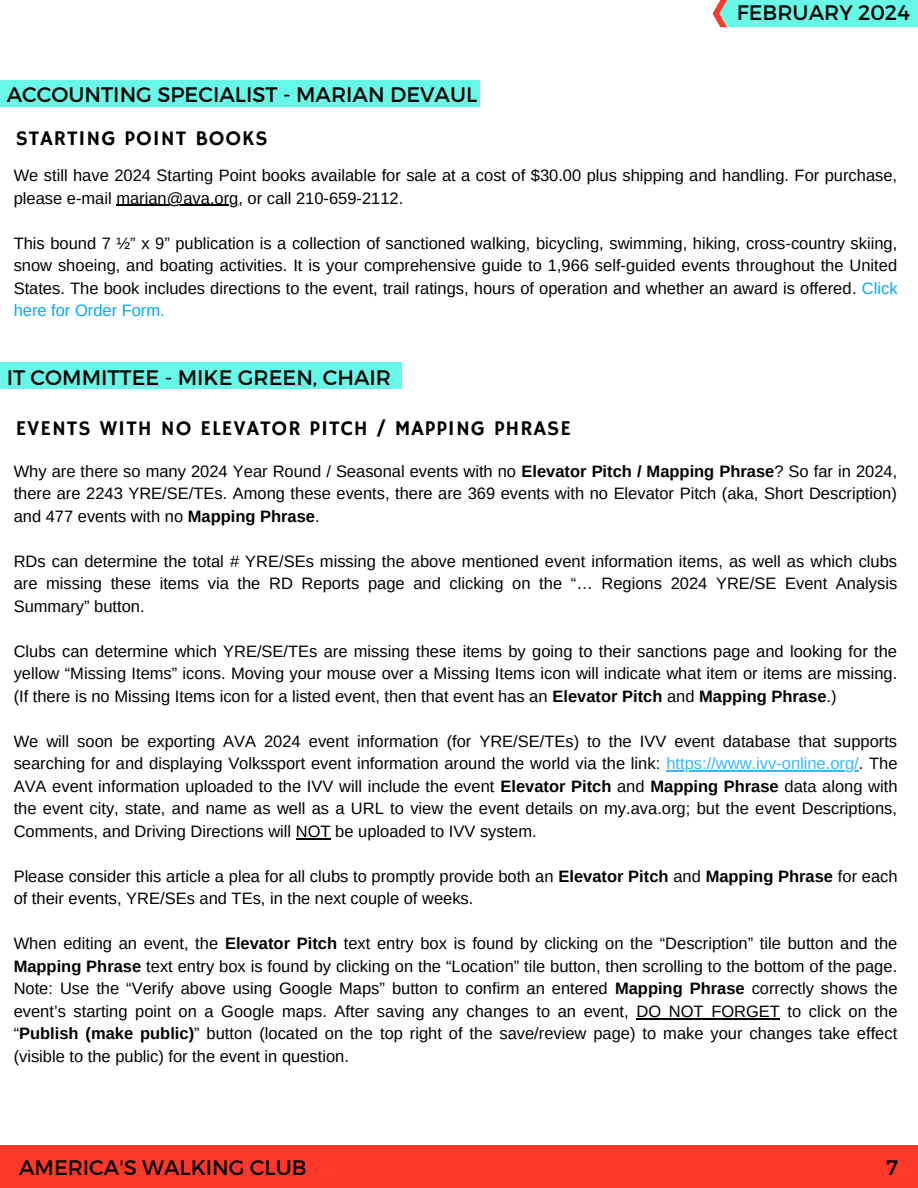
<style>
.page{position:relative;width:918px;height:1188px;background:#fff}
.page>*{position:absolute;margin:0;border:0;box-sizing:border-box;transform-origin:0 0}
.t1{font:21px "Montserrat";color:#000}
.t2{font:21px "Hammersmith One";letter-spacing:.05em;color:#000}
.t3{font:16.5px/22.5px "Arimo";color:#000;text-align:justify}
.s1{color:#03a9f4}
.s2{font-weight:700}
.s3{color:#38b6ff}
</style>
<div class="page">
<div style="left:0;top:1145px;width:918px;height:43px;background:#ff3829"></div>
<div style="left:0;top:81px;width:479px;height:25px;background:#68f8e7"></div>
<hr style="left:116px;top:205px;width:122px;height:1px;background:#000">
<div style="left:713px;top:0;width:205px;height:27px;background:#68f8e7"></div>
<div style="left:0;top:363px;width:402px;height:26px;background:#68f8e7"></div>
<hr style="left:666px;top:771px;width:193px;height:1px;background:#38b6ff">
<hr style="left:296px;top:838px;width:35px;height:1px;background:#000">
<hr style="left:637px;top:1018px;width:143px;height:1px;background:#000">
<p class="t1" style="left:737px;top:-1px;width:175px">FEBRUARY 2024</p>
<p class="t1" style="left:7px;top:81px;width:472px">ACCOUNTING SPECIALIST - MARIAN DEVAUL</p>
<p class="t2" style="left:16px;top:127px;width:254px">STARTING POINT BOOKS</p>
<p class="t3" style="left:14px;top:164px;width:885px">We still have 2024 Starting Point books available for sale at a cost of $30.00 plus shipping and handling. For purchase, please e-mail marian@ava.org, or call 210-659-2112.</p>
<p class="t3" style="left:14px;top:232px;width:886px">This bound 7 ½” x 9” publication is a collection of sanctioned walking, bicycling, swimming, hiking, cross-country skiing, snow shoeing, and boating activities. It is your comprehensive guide to 1,966 self-guided events throughout the United States. The book includes directions to the event, trail ratings, hours of operation and whether an award is offered. <span class="s1">Click here for Order Form.</span></p>
<p class="t1" style="left:7px;top:363px;width:386px">IT COMMITTEE - MIKE GREEN, CHAIR</p>
<p class="t2" style="left:16px;top:416px;width:557px">EVENTS WITH NO ELEVATOR PITCH / MAPPING PHRASE</p>
<p class="t3" style="left:14px;top:460px;width:885px">Why are there so many 2024 Year Round / Seasonal events with no <span class="s2">Elevator Pitch / Mapping Phrase</span>? So far in 2024, there are 2243 YRE/SE/TEs. Among these events, there are 369 events with no Elevator Pitch (aka, Short Description) and 477 events with no <span class="s2">Mapping Phrase</span>.</p>
<p class="t3" style="left:14px;top:550px;width:885px">RDs can determine the total # YRE/SEs missing the above mentioned event information items, as well as which clubs are missing these items via the RD Reports page and clicking on the “… Regions 2024 YRE/SE Event Analysis Summary” button.</p>
<p class="t3" style="left:14px;top:640px;width:885px">Clubs can determine which YRE/SE/TEs are missing these items by going to their sanctions page and looking for the yellow “Missing Items” icons. Moving your mouse over a Missing Items icon will indicate what item or items are missing. (If there is no Missing Items icon for a listed event, then that event has an <span class="s2">Elevator Pitch</span> and <span class="s2">Mapping Phrase</span>.)</p>
<p class="t3" style="left:14px;top:730px;width:885px">We will soon be exporting AVA 2024 event information (for YRE/SE/TEs) to the IVV event database that supports searching for and displaying Volkssport event information around the world via the link: <span class="s3">https://www.ivv-online.org/</span>. The AVA event information uploaded to the IVV will include the event <span class="s2">Elevator Pitch</span> and <span class="s2">Mapping Phrase</span> data along with the event city, state, and name as well as a URL to view the event details on my.ava.org; but the event Descriptions, Comments, and Driving Directions will NOT be uploaded to IVV system.</p>
<p class="t3" style="left:14px;top:865px;width:885px">Please consider this article a plea for all clubs to promptly provide both an <span class="s2">Elevator Pitch</span> and <span class="s2">Mapping Phrase</span> for each of their events, YRE/SEs and TEs, in the next couple of weeks.</p>
<p class="t3" style="left:14px;top:933px;width:885px">When editing an event, the <span class="s2">Elevator Pitch</span> text entry box is found by clicking on the “Description” tile button and the <span class="s2">Mapping Phrase</span> text entry box is found by clicking on the “Location” tile button, then scrolling to the bottom of the page.<br>Note: Use the “Verify above using Google Maps” button to confirm an entered <span class="s2">Mapping Phrase</span> correctly shows the event’s starting point on a Google maps. After saving any changes to an event, DO NOT FORGET to click on the “<span class="s2">Publish (make public)</span>” button (located on the top right of the save/review page) to make your changes take effect (visible to the public) for the event in question.</p>
<p class="t1" style="left:19px;top:1154px;width:289px">AMERICA'S WALKING CLUB</p>
<p class="t1" style="left:886px;top:1154px;width:13px">7</p>
</div>
